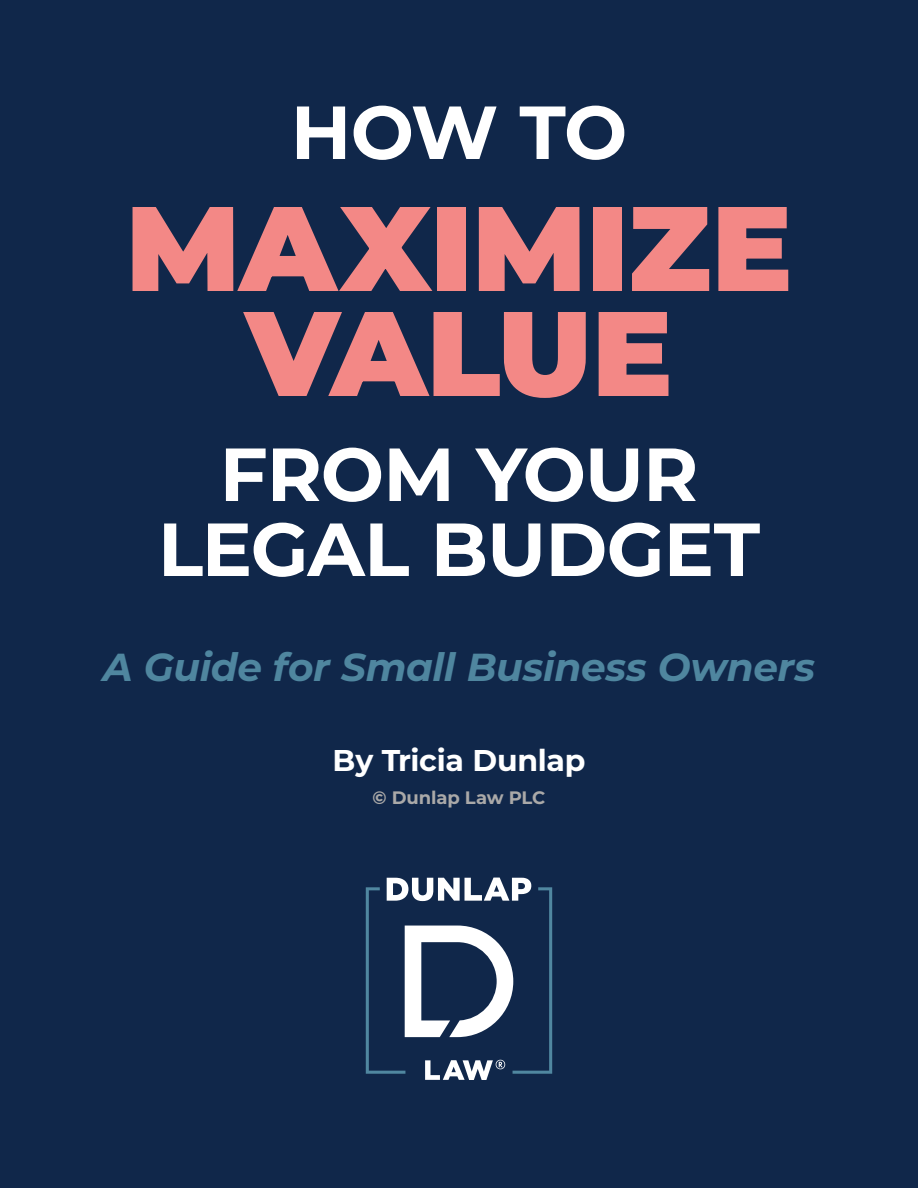
<style>
.page{position:relative;width:918px;height:1188px;background:#10274a}
.page>*{position:absolute;margin:0;border:0;box-sizing:border-box;transform-origin:0 0}
.t1{font:900 120px/105px "Montserrat";color:#f38886;text-align:center}
.t2{font:700 75px/75px "Montserrat";letter-spacing:-.01em;color:#fff;text-align:center}
.t3{font:italic 700 39px "Montserrat";letter-spacing:-.01em;color:#4f869f}
.t4{font:700 30px "Montserrat";letter-spacing:-.01em;color:#fff}
.t5{font:700 18px "Montserrat";letter-spacing:-.01em;color:#aaa9a8}
</style>
<div class="page">
<svg style="left:366px;top:878px;width:186px;height:202px"></svg>
<p class="t2" style="left:291px;top:93px;width:338px">HOW TO</p>
<p class="t1" style="left:126px;top:193px;width:668px">MAXIMIZE<br>VALUE</p>
<p class="t2" style="left:158px;top:435px;width:604px">FROM YOUR<br>LEGAL BUDGET</p>
<p class="t3" style="left:103px;top:641px;width:714px">A Guide for Small Business Owners</p>
<p class="t4" style="left:332px;top:740px;width:255px">By Tricia Dunlap</p>
<p class="t5" style="left:373px;top:786px;width:174px">© Dunlap Law PLC</p>
</div>
